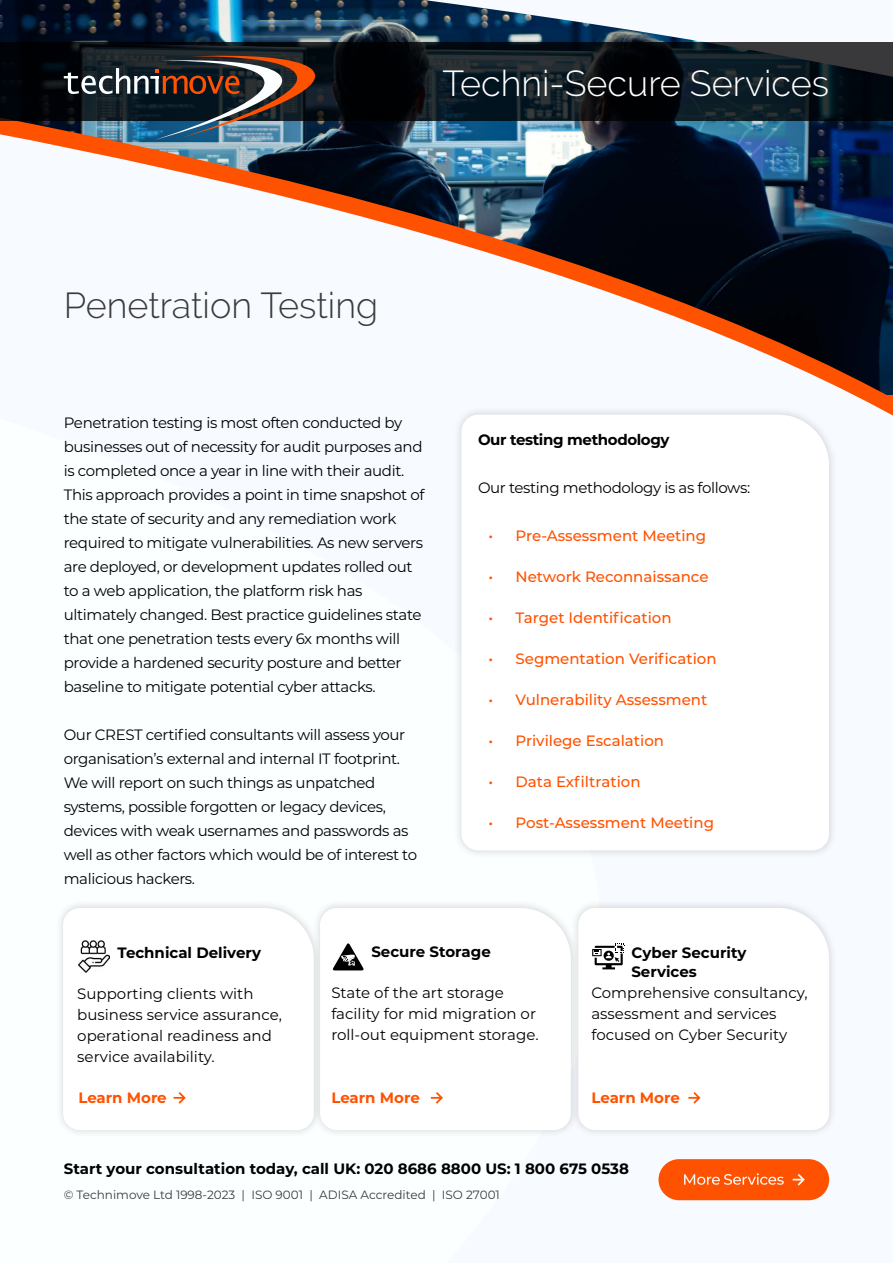
<style>
.page{position:relative;width:893px;height:1263px;background:#fff}
.page>*{position:absolute;margin:0;border:0;box-sizing:border-box;transform-origin:0 0}
.t1{font:300 36px "Raleway";color:#fff}
.t2{font:300 36px "Raleway";color:#3b3b3b}
.t3{font:15px/24px "Montserrat";letter-spacing:-.025em;color:#000}
.t4{font:15px/21px "Montserrat";color:#000}
.t5{font:500 15px "Montserrat";color:#ff5200}
.t6{font:700 15px/19.5px "Montserrat";color:#000}
.t7{font:700 15px "Montserrat";letter-spacing:-.005em;color:#ff5200}
.t8{font:700 15px "Montserrat";letter-spacing:-.025em;color:#000}
.t9{font:12px "Montserrat";color:#3b3b3b}
</style>
<div class="page">
<img style="left:0;top:0;width:893px;height:395px">
<svg style="left:0;top:43px;width:893px;height:78px;background:#0c141a"></svg>
<div style="left:453px;top:406px;width:384px;height:452px;background:#f0f2f7"></div>
<div style="left:461px;top:415px;width:368px;height:435px;background:#fff"></div>
<svg style="left:64px;top:50px;width:252px;height:90px;background:#414549"></svg>
<div style="left:658px;top:1159px;width:171px;height:41px;background:#ff5200;border-radius:21px"></div>
<svg style="left:684px;top:1173px;width:100px;height:12px"></svg>
<svg style="left:793px;top:1174px;width:12px;height:11px"></svg>
<div style="left:55px;top:900px;width:267px;height:238px;background:#f4f7f7"></div>
<div style="left:63px;top:908px;width:249px;height:222px;background:#fff"></div>
<div style="left:312px;top:900px;width:267px;height:238px;background:#f1f4f4"></div>
<div style="left:320px;top:908px;width:250px;height:222px;background:#fff"></div>
<div style="left:570px;top:900px;width:267px;height:238px;background:#3b3b3b;opacity:.22"></div>
<svg style="left:578px;top:908px;width:251px;height:222px"></svg>
<svg style="left:174px;top:1092px;width:12px;height:12px"></svg>
<svg style="left:431px;top:1092px;width:12px;height:12px"></svg>
<svg style="left:688px;top:1092px;width:12px;height:12px"></svg>
<svg style="left:332px;top:943px;width:32px;height:27px"></svg>
<svg style="left:592px;top:943px;width:32px;height:26px"></svg>
<img style="left:79px;top:941px;width:31px;height:31px">
<h1 class="t1" style="left:442px;top:62px;width:388px">Techni-Secure Services</h1>
<h1 class="t2" style="left:64px;top:284px;width:316px">Penetration Testing</h1>
<p class="t3" style="left:64px;top:410px;width:362px">Penetration testing is most often conducted by businesses out of necessity for audit purposes and is completed once a year in line with their audit.<br>This approach provides a point in time snapshot of the state of security and any remediation work required to mitigate vulnerabilities. As new servers are deployed, or development updates rolled out to a web application, the platform risk has ultimately changed. Best practice guidelines state that one penetration tests every 6x months will provide a hardened security posture and better baseline to mitigate potential cyber attacks.</p>
<p class="t3" style="left:64px;top:722px;width:355px">Our CREST certified consultants will assess your organisation’s external and internal IT footprint.<br>We will report on such things as unpatched systems, possible forgotten or legacy devices, devices with weak usernames and passwords as well as other factors which would be of interest to malicious hackers.</p>
<p class="t8" style="left:478px;top:428px;width:193px">Our testing methodology</p>
<p class="t3" style="left:478px;top:475px;width:274px">Our testing methodology is as follows:</p>
<p class="t5" style="left:488px;top:525px;width:219px">• Pre-Assessment Meeting</p>
<p class="t5" style="left:488px;top:566px;width:222px">• Network Reconnaissance</p>
<p class="t5" style="left:488px;top:607px;width:185px">• Target Identification</p>
<p class="t5" style="left:488px;top:648px;width:230px">• Segmentation Verification</p>
<p class="t5" style="left:488px;top:689px;width:220px">• Vulnerability Assessment</p>
<p class="t5" style="left:488px;top:730px;width:177px">• Privilege Escalation</p>
<p class="t5" style="left:488px;top:771px;width:154px">• Data Exfiltration</p>
<p class="t5" style="left:488px;top:812px;width:227px">• Post-Assessment Meeting</p>
<p class="t6" style="left:118px;top:942px;width:145px">Technical Delivery</p>
<p class="t4" style="left:77px;top:983px;width:206px">Supporting clients with business service assurance, operational readiness and service availability.</p>
<p class="t6" style="left:371px;top:942px;width:121px">Secure Storage</p>
<p class="t6" style="left:631px;top:942px;width:116px">Cyber Security<br>Services</p>
<p class="t4" style="left:331px;top:982px;width:209px">State of the art storage facility for mid migration or roll-out equipment storage.</p>
<p class="t4" style="left:591px;top:982px;width:218px">Comprehensive consultancy, assessment and services focused on Cyber Security</p>
<p class="t7" style="left:78px;top:1087px;width:90px">Learn More</p>
<p class="t7" style="left:331px;top:1087px;width:90px">Learn More</p>
<p class="t7" style="left:591px;top:1087px;width:90px">Learn More</p>
<p class="t6" style="left:64px;top:1158px;width:567px">Start your consultation today, call UK: 020 8686 8800 US: 1 800 675 0538</p>
<p class="t9" style="left:64px;top:1187px;width:438px">© Technimove Ltd 1998-2023 | ISO 9001 | ADISA Accredited | ISO 27001</p>
</div>
